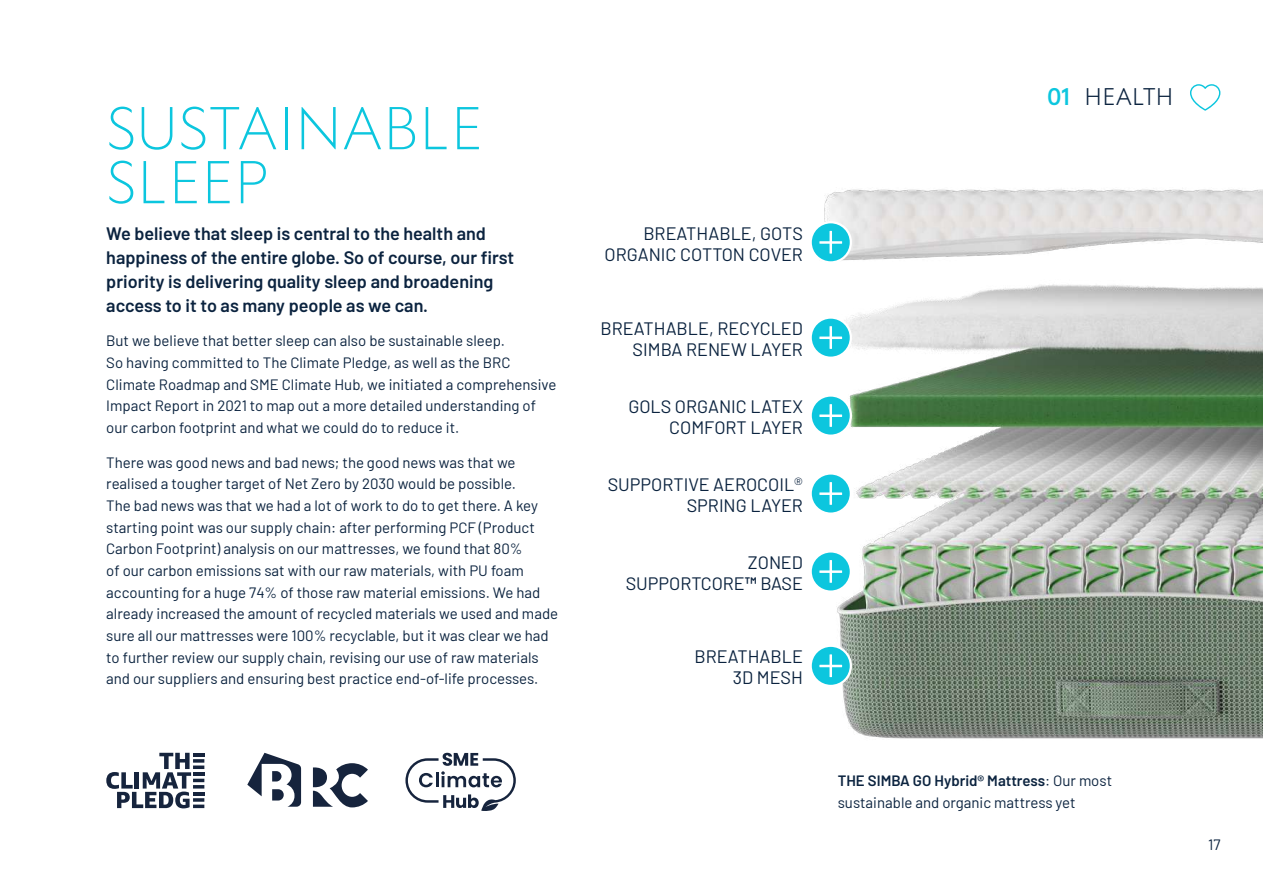
<style>
.page{position:relative;width:1263px;height:893px;background:#fff}
.page>*{position:absolute;margin:0;border:0;box-sizing:border-box;transform-origin:0 0}
.t1{font:60px/54px "Astro 20";letter-spacing:.02em;color:#0cc6de}
.t2{font:300 54px/78px "Barlow";color:#fff}
.t3{font:24px "Astro 30";letter-spacing:.015em;color:#0b233f}
.t4{font:600 18px/24px "Barlow";color:#0b233f}
.t5{font:18px/21px "Barlow";color:#0b233f;text-align:right}
.t6{font:15px/21.6px "Barlow";color:#0b233f}
.s1{font-family:"Astro 60";color:#0cc6de}
.s2{font-weight:600}
</style>
<div class="page">
<img style="left:824px;top:90px;width:439px;height:649px">
<svg style="left:313px;top:763px;width:55px;height:44px"></svg>
<svg style="left:247px;top:753px;width:54px;height:54px"></svg>
<svg style="left:106px;top:753px;width:98px;height:55px"></svg>
<svg style="left:405px;top:753px;width:111px;height:58px"></svg>
<div style="left:811px;top:222px;width:40px;height:40px;background:#0cc6de;border-radius:50%"></div>
<div style="left:809px;top:221px;width:43px;height:43px;border:2px solid #fff;border-radius:50%"></div>
<div style="left:811px;top:318px;width:40px;height:40px;background:#0cc6de;border-radius:50%"></div>
<div style="left:809px;top:316px;width:43px;height:43px;border:2px solid #fff;border-radius:50%"></div>
<div style="left:811px;top:395px;width:40px;height:41px;background:#0cc6de;border-radius:50%"></div>
<div style="left:809px;top:394px;width:43px;height:43px;border:2px solid #fff;border-radius:50%"></div>
<div style="left:811px;top:473px;width:40px;height:41px;background:#0cc6de;border-radius:50%"></div>
<div style="left:809px;top:472px;width:43px;height:43px;border:2px solid #fff;border-radius:50%"></div>
<div style="left:811px;top:551px;width:40px;height:41px;background:#0cc6de;border-radius:50%"></div>
<div style="left:809px;top:550px;width:43px;height:43px;border:2px solid #fff;border-radius:50%"></div>
<div style="left:811px;top:646px;width:40px;height:40px;background:#0cc6de;border-radius:50%"></div>
<div style="left:809px;top:645px;width:43px;height:42px;border:2px solid #fff;border-radius:50%"></div>
<svg style="left:1190px;top:84px;width:30px;height:27px"></svg>
<h1 class="t1" style="left:107px;top:97px;width:377px">SUSTAINABLE<br>SLEEP</h1>
<p class="t4" style="left:106px;top:220px;width:409px">We believe that sleep is central to the health and happiness of the entire globe. So of course, our first priority is delivering quality sleep and broadening access to it to as many people as we can.</p>
<p class="t6" style="left:106px;top:329px;width:452px">But we believe that better sleep can also be sustainable sleep.<br>So having committed to The Climate Pledge, as well as the BRC Climate Roadmap and SME Climate Hub, we initiated a comprehensive Impact Report in 2021 to map out a more detailed understanding of our carbon footprint and what we could do to reduce it.</p>
<p class="t6" style="left:106px;top:450px;width:453px">There was good news and bad news; the good news was that we realised a tougher target of Net Zero by 2030 would be possible.<br>The bad news was that we had a lot of work to do to get there. A key starting point was our supply chain: after performing PCF (Product Carbon Footprint) analysis on our mattresses, we found that 80%<br>of our carbon emissions sat with our raw materials, with PU foam accounting for a huge 74% of those raw material emissions. We had already increased the amount of recycled materials we used and made sure all our mattresses were 100% recyclable, but it was clear we had to further review our supply chain, revising our use of raw materials and our suppliers and ensuring best practice end-of-life processes.</p>
<h3 class="t3" style="left:1047px;top:80px;width:128px"><span class="s1">01</span> HEALTH</h3>
<p class="t5" style="left:605px;top:222px;width:200px">BREATHABLE, GOTS<br>ORGANIC COTTON COVER</p>
<p class="t5" style="left:601px;top:317px;width:204px">BREATHABLE, RECYCLED<br>SIMBA RENEW LAYER</p>
<h2 class="t2" style="left:817px;top:188px;width:29px;line-height:95.2px">+ +</h2>
<p class="t5" style="left:628px;top:395px;width:176px">GOLS ORGANIC LATEX<br>COMFORT LAYER</p>
<p class="t5" style="left:608px;top:473px;width:197px">SUPPORTIVE AEROCOIL<sup>®<br></sup>SPRING LAYER</p>
<p class="t5" style="left:626px;top:551px;width:179px">ZONED<br>SUPPORTCORE<span class="s2">™</span> BASE</p>
<h2 class="t2" style="left:817px;top:370px;width:29px;text-align:justify">+ + +</h2>
<p class="t5" style="left:694px;top:645px;width:110px">BREATHABLE<br>3D MESH</p>
<h2 class="t2" style="left:817px;top:621px;width:29px">+</h2>
<p class="t6" style="left:838px;top:769px;width:276px"><span class="s2">THE SIMBA GO Hybrid® Mattress</span>: Our most sustainable and organic mattress yet</p>
<p class="t6" style="left:1208px;top:833px;width:14px">17</p>
</div>
